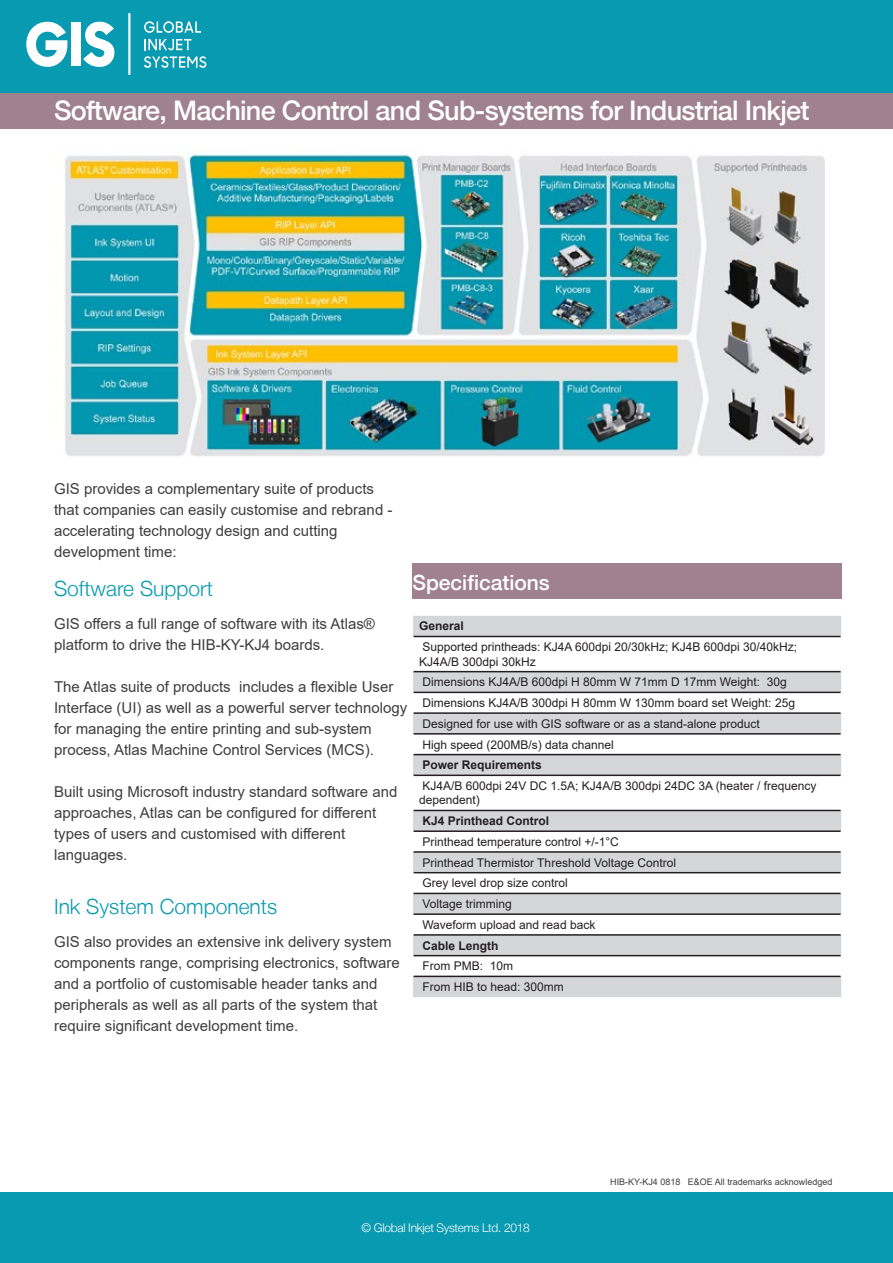
<style>
.page{position:relative;width:893px;height:1263px;background:#fff}
.page>*{position:absolute;margin:0;border:0;box-sizing:border-box;transform-origin:0 0}
.t1{font:500 27px "Helvetica Neue LT";letter-spacing:-.025em;color:#fff}
.t2{font:300 21px "Helvetica Neue LT";color:#089ab0}
.t3{font:500 21px "Helvetica Neue LT";color:#fff}
.t4{font:15px/21px "Arial";color:#3e3e3f}
.t5{font:12px/20.7px "Arial";color:#231f20}
.t6{font:700 12px "Arial";color:#231f20}
.t7{font:300 12px "Helvetica Neue LT";letter-spacing:-.025em;color:#fff}
.t8{font:9px "Arial";color:#3e3e3f}
</style>
<div class="page">
<div style="left:0;top:54px;width:893px;height:75px;background:#9f828d"></div>
<div style="left:0;top:0;width:893px;height:93px;background:#089ab0"></div>
<svg style="left:144px;top:21px;width:57px;height:12px"></svg>
<svg style="left:145px;top:39px;width:47px;height:11px"></svg>
<svg style="left:144px;top:56px;width:62px;height:12px"></svg>
<svg style="left:26px;top:22px;width:41px;height:45px"></svg>
<div style="left:71px;top:22px;width:10px;height:44px;background:#fff"></div>
<svg style="left:83px;top:22px;width:31px;height:45px"></svg>
<hr style="left:128px;top:13px;width:2px;height:62px;background:#fff">
<img style="left:65px;top:150px;width:760px;height:307px">
<div style="left:0;top:1192px;width:893px;height:71px;background:#089ab0"></div>
<div style="left:412px;top:563px;width:430px;height:35px;background:#9f828d"></div>
<svg style="left:413px;top:616px;width:428px;height:381px;fill:#d5d6d8"></svg>
<hr style="left:414px;top:636px;width:427px;height:1px;background:#231f20">
<hr style="left:414px;top:671px;width:427px;height:1px;background:#231f20">
<hr style="left:414px;top:692px;width:427px;height:1px;background:#231f20">
<hr style="left:414px;top:712px;width:427px;height:2px;background:#231f20">
<hr style="left:414px;top:733px;width:427px;height:2px;background:#231f20">
<hr style="left:414px;top:754px;width:427px;height:1px;background:#231f20">
<hr style="left:414px;top:774px;width:427px;height:2px;background:#231f20">
<hr style="left:414px;top:810px;width:427px;height:1px;background:#231f20">
<hr style="left:414px;top:830px;width:427px;height:2px;background:#231f20">
<hr style="left:414px;top:851px;width:427px;height:2px;background:#231f20">
<hr style="left:414px;top:872px;width:427px;height:1px;background:#231f20">
<hr style="left:414px;top:893px;width:427px;height:1px;background:#231f20">
<hr style="left:414px;top:913px;width:427px;height:2px;background:#231f20">
<hr style="left:414px;top:934px;width:427px;height:2px;background:#231f20">
<hr style="left:414px;top:955px;width:427px;height:1px;background:#231f20">
<hr style="left:414px;top:976px;width:427px;height:1px;background:#231f20">
<h1 class="t1" style="left:54px;top:94px;width:757px">Software, Machine Control and Sub-systems for Industrial Inkjet</h1>
<p class="t4" style="left:54px;top:478px;width:340px">GIS provides a complementary suite of products that companies can easily customise and rebrand - accelerating technology design and cutting development time:</p>
<h2 class="t2" style="left:54px;top:576px;width:161px">Software Support</h2>
<p class="t4" style="left:54px;top:613px;width:322px">GIS offers a full range of software with its Atlas® platform to drive the HIB-KY-KJ4 boards.</p>
<p class="t4" style="left:54px;top:676px;width:355px">The Atlas suite of products includes a flexible User Interface (UI) as well as a powerful server technology for managing the entire printing and sub-system process, Atlas Machine Control Services (MCS).</p>
<p class="t4" style="left:54px;top:781px;width:345px">Built using Microsoft industry standard software and approaches, Atlas can be configured for different types of users and customised with different languages.</p>
<h2 class="t2" style="left:54px;top:893px;width:225px">Ink System Components</h2>
<p class="t4" style="left:54px;top:931px;width:347px">GIS also provides an extensive ink delivery system components range, comprising electronics, software and a portfolio of customisable header tanks and peripherals as well as all parts of the system that require significant development time.</p>
<h2 class="t3" style="left:412px;top:570px;width:139px">Specifications</h2>
<p class="t6" style="left:419px;top:618px;width:46px">General</p>
<p class="t5" style="left:419px;top:640px;width:380px;line-height:14.4px">Supported printheads: KJ4A 600dpi 20/30kHz; KJ4B 600dpi 30/40kHz;<br>KJ4A/B 300dpi 30kHz</p>
<p class="t5" style="left:422px;top:672px;width:374px">Dimensions KJ4A/B 600dpi H 80mm W 71mm D 17mm Weight: 30g Dimensions KJ4A/B 300dpi H 80mm W 130mm board set Weight: 25g Designed for use with GIS software or as a stand-alone product<br>High speed (200MB/s) data channel</p>
<p class="t6" style="left:422px;top:757px;width:121px">Power Requirements</p>
<p class="t5" style="left:419px;top:778px;width:399px;line-height:14.4px">KJ4A/B 600dpi 24V DC 1.5A; KJ4A/B 300dpi 24DC 3A (heater / frequency dependent)</p>
<p class="t6" style="left:422px;top:812px;width:128px">KJ4 Printhead Control</p>
<p class="t5" style="left:422px;top:831px;width:255px">Printhead temperature control +/-1°C<br>Printhead Thermistor Threshold Voltage Control<br>Grey level drop size control<br>Voltage trimming<br>Waveform upload and read back</p>
<p class="t6" style="left:422px;top:937px;width:78px">Cable Length</p>
<p class="t5" style="left:422px;top:956px;width:143px">From PMB: 10m<br>From HIB to head: 300mm</p>
<p class="t7" style="left:362px;top:1220px;width:170px">© Global Inkjet Systems Ltd. 2018</p>
<p class="t8" style="left:610px;top:1175px;width:224px">HIB-KY-KJ4 0818 E&amp;OE All trademarks acknowledged</p>
</div>
